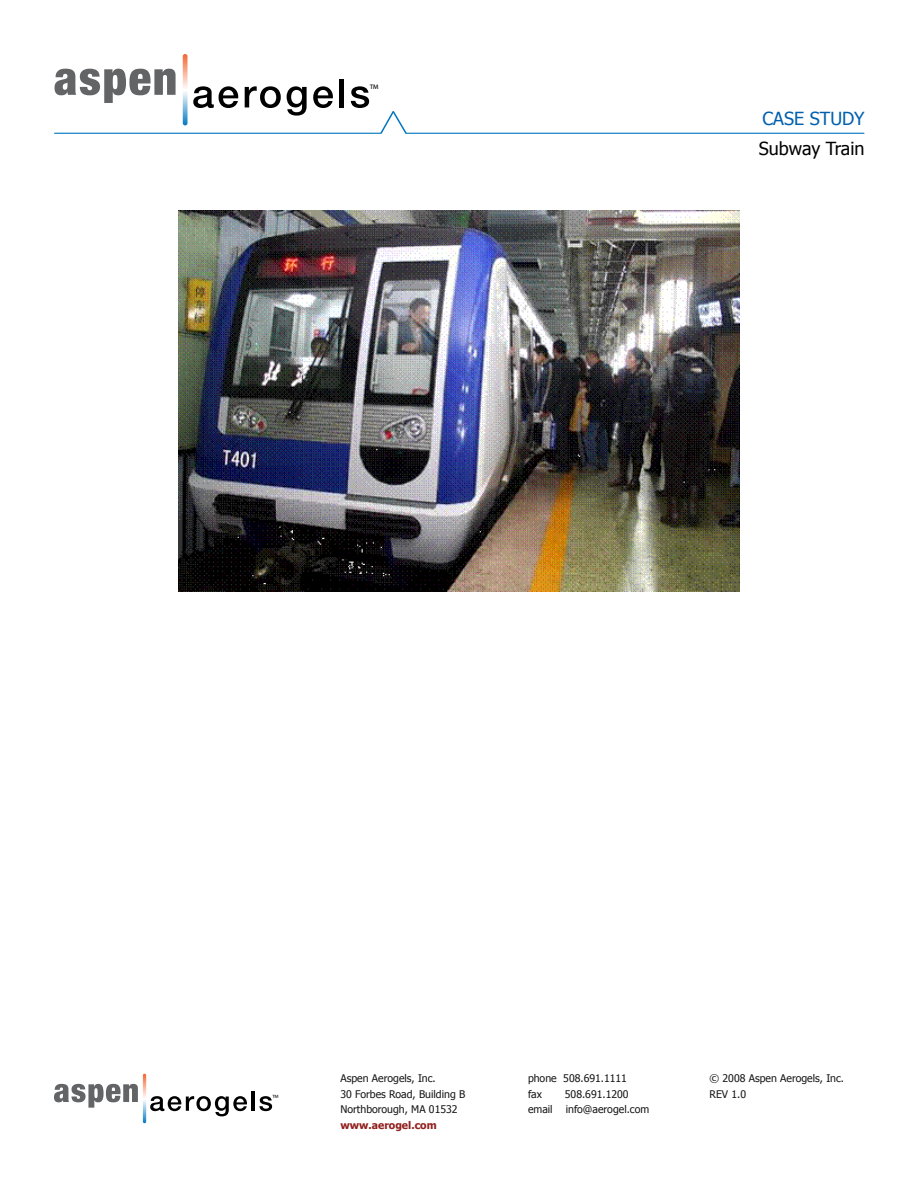
<style>
.page{position:relative;width:918px;height:1188px;background:#fff}
.page>*{position:absolute;margin:0;border:0;box-sizing:border-box;transform-origin:0 0}
.t1{font:18px "Tahoma";color:#000}
.t2{font:18px "Tahoma";color:#0060ae}
.t3{font:10.95px "Myriad";color:#000}
.t4{font:10.5px/15.9px "Tahoma";color:#171617}
.t5{font:700 10.5px "Tahoma";color:#91201e}
.t6{font:7.65px "Myriad";color:#000}
</style>
<div class="page">
<svg style="left:183px;top:54px;width:5px;height:71px"></svg>
<svg style="left:55px;top:69px;width:121px;height:34px"></svg>
<svg style="left:193px;top:86px;width:46px;height:22px"></svg>
<svg style="left:245px;top:86px;width:36px;height:22px"></svg>
<svg style="left:287px;top:86px;width:20px;height:30px"></svg>
<svg style="left:313px;top:86px;width:20px;height:22px"></svg>
<div style="left:339px;top:79px;width:5px;height:28px;background:#000"></div>
<svg style="left:351px;top:86px;width:18px;height:22px"></svg>
<hr style="left:55px;top:133px;width:326px;height:1px;background:#0076bf">
<svg style="left:379px;top:111px;width:29px;height:23px"></svg>
<hr style="left:406px;top:133px;width:458px;height:1px;background:#0076bf">
<svg style="left:143px;top:1074px;width:3px;height:49px"></svg>
<svg style="left:54px;top:1084px;width:84px;height:24px"></svg>
<svg style="left:150px;top:1096px;width:97px;height:20px"></svg>
<hr style="left:252px;top:1091px;width:3px;height:20px;background:#000">
<svg style="left:259px;top:1096px;width:13px;height:15px"></svg>
<img style="left:178px;top:211px;width:562px;height:381px">
<p class="t3" style="left:370px;top:83px;width:10px">™</p>
<h1 class="t2" style="left:762px;top:106px;width:104px">CASE STUDY</h1>
<h1 class="t1" style="left:759px;top:136px;width:107px">Subway Train</h1>
<p class="t6" style="left:273px;top:1094px;width:8px">™</p>
<p class="t4" style="left:340px;top:1069px;width:126px">Aspen Aerogels, Inc.<br>30 Forbes Road, Building B<br>Northborough, MA 01532</p>
<p class="t5" style="left:340px;top:1118px;width:98px">www.aerogel.com</p>
<p class="t4" style="left:528px;top:1069px;width:101px">phone 508.691.1111 fax</p>
<p class="t4" style="left:565px;top:1085px;width:65px">508.691.1200</p>
<p class="t4" style="left:528px;top:1101px;width:26px">email</p>
<p class="t4" style="left:566px;top:1101px;width:85px">info@aerogel.com</p>
<p class="t4" style="left:710px;top:1069px;width:136px">© 2008 Aspen Aerogels, Inc.<br>REV 1.0</p>
</div>
